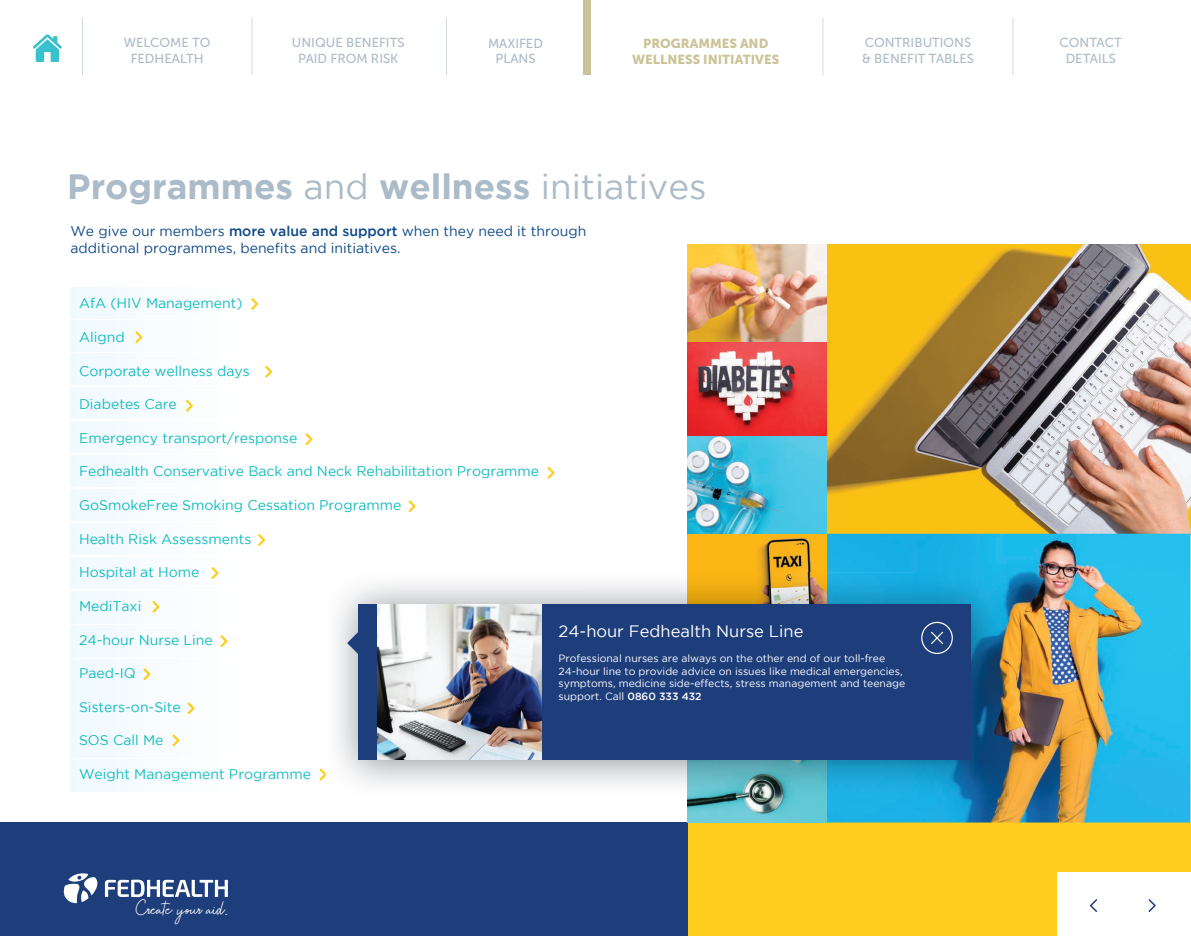
<style>
.page{position:relative;width:1191px;height:936px;background:#fff}
.page>*{position:absolute;margin:0;border:0;box-sizing:border-box;transform-origin:0 0}
.t1{font:700 35px "Gotham";color:#acbbc8}
.t2{font:16.5px "Gotham";color:#fff}
.t3{font:14px "Gotham";color:#14bcc1}
.t4{font:14px/16.8px "Gotham";color:#0f4a89}
.t5{font:13px/15.6px "Museo Sans 500";color:#acbbc8;text-align:center}
.t6{font:13px/15.6px "Museo Sans 900";color:#cbc398;text-align:center}
.t7{font:10.4px/12.5px "Gotham";color:#fff}
.t8{font:10.1px "Eathoma Script";color:#fff}
.s1{font-weight:400}
.s2{font-weight:500}
</style>
<div class="page">
<div style="left:70px;top:287px;width:211px;height:31px;background:#f9fcfe"></div>
<div style="left:70px;top:320px;width:211px;height:31px;background:#f9fcfe"></div>
<div style="left:70px;top:353px;width:211px;height:32px;background:#f9fcfe"></div>
<div style="left:70px;top:387px;width:211px;height:32px;background:#f9fcfe"></div>
<div style="left:70px;top:421px;width:211px;height:32px;background:#f9fcfe"></div>
<div style="left:70px;top:455px;width:211px;height:32px;background:#f9fcfe"></div>
<div style="left:70px;top:489px;width:211px;height:32px;background:#f9fcfe"></div>
<div style="left:70px;top:523px;width:211px;height:32px;background:#f9fcfe"></div>
<div style="left:70px;top:557px;width:211px;height:32px;background:#f9fcfe"></div>
<div style="left:70px;top:591px;width:211px;height:32px;background:#f9fcfe"></div>
<div style="left:70px;top:625px;width:211px;height:32px;background:#f9fcfe"></div>
<div style="left:70px;top:659px;width:211px;height:32px;background:#f9fcfe"></div>
<div style="left:70px;top:692px;width:211px;height:32px;background:#f9fcfe"></div>
<div style="left:70px;top:726px;width:211px;height:31px;background:#f9fcfe"></div>
<div style="left:70px;top:760px;width:211px;height:31px;background:#f9fcfe"></div>
<div style="left:687px;top:822px;width:504px;height:113px;background:#fece1e"></div>
<div style="left:0;top:822px;width:687px;height:113px;background:#1d3d7b"></div>
<div style="left:1057px;top:872px;width:134px;height:63px;background:#fff"></div>
<svg style="left:1090px;top:899px;width:66px;height:13px"></svg>
<svg style="left:63px;top:873px;width:165px;height:30px"></svg>
<img style="left:826px;top:244px;width:364px;height:289px">
<img style="left:826px;top:533px;width:364px;height:289px">
<img style="left:687px;top:533px;width:139px;height:72px">
<img style="left:687px;top:244px;width:139px;height:98px">
<svg style="left:687px;top:342px;width:139px;height:94px;background:#d25659"></svg>
<img style="left:687px;top:760px;width:139px;height:62px">
<img style="left:687px;top:436px;width:139px;height:97px">
<svg style="left:251px;top:298px;width:7px;height:12px"></svg>
<svg style="left:265px;top:366px;width:7px;height:11px"></svg>
<svg style="left:135px;top:331px;width:7px;height:12px"></svg>
<svg style="left:152px;top:601px;width:7px;height:11px"></svg>
<svg style="left:143px;top:668px;width:7px;height:12px"></svg>
<svg style="left:172px;top:734px;width:7px;height:12px"></svg>
<svg style="left:547px;top:467px;width:7px;height:11px"></svg>
<svg style="left:186px;top:400px;width:7px;height:11px"></svg>
<svg style="left:408px;top:500px;width:7px;height:12px"></svg>
<svg style="left:258px;top:534px;width:7px;height:12px"></svg>
<svg style="left:211px;top:567px;width:8px;height:12px"></svg>
<svg style="left:187px;top:702px;width:8px;height:12px"></svg>
<svg style="left:220px;top:635px;width:8px;height:12px"></svg>
<svg style="left:305px;top:433px;width:7px;height:12px"></svg>
<img style="left:337px;top:584px;width:350px;height:201px">
<img style="left:826px;top:572px;width:182px;height:225px">
<svg style="left:319px;top:768px;width:8px;height:12px"></svg>
<div style="left:358px;top:605px;width:613px;height:155px;background:#1d3d7b"></div>
<svg style="left:921px;top:621px;width:32px;height:33px"></svg>
<svg style="left:347px;top:626px;width:11px;height:33px"></svg>
<img style="left:377px;top:605px;width:164px;height:155px">
<hr style="left:252px;top:18px;width:1px;height:57px;background:#d2dae1">
<hr style="left:446px;top:18px;width:1px;height:57px;background:#d2dae1">
<hr style="left:586px;top:18px;width:1px;height:57px;background:#d2dae1">
<hr style="left:822px;top:18px;width:1px;height:57px;background:#d2dae1">
<hr style="left:1012px;top:18px;width:1px;height:57px;background:#d2dae1">
<hr style="left:82px;top:18px;width:1px;height:57px;background:#d2dae1">
<svg style="left:33px;top:34px;width:29px;height:28px"></svg>
<div style="left:583px;top:0;width:7px;height:74px;background:#cbc398"></div>
<p class="t5" style="left:124px;top:35px;width:88px">WELCOME TO<br>FEDHEALTH</p>
<p class="t5" style="left:292px;top:35px;width:114px">UNIQUE BENEFITS<br>PAID FROM RISK</p>
<p class="t5" style="left:488px;top:35px;width:57px">MAXIFED<br>PLANS</p>
<p class="t5" style="left:862px;top:35px;width:113px;text-align:left">CONTRIBUTIONS &amp; BENEFIT TABLES</p>
<p class="t5" style="left:1059px;top:35px;width:64px">CONTACT<br>DETAILS</p>
<p class="t6" style="left:632px;top:36px;width:148px">PROGRAMMES AND<br>WELLNESS INITIATIVES</p>
<h1 class="t1" style="left:67px;top:166px;width:641px">Programmes <span class="s1">and</span> wellness <span class="s1">initiatives</span></h1>
<p class="t4" style="left:70px;top:223px;width:517px">We give our members <span class="s2">more value and support</span> when they need it through additional programmes, benefits and initiatives.</p>
<p class="t3" style="left:79px;top:295px;width:165px">AfA (HIV Management)</p>
<p class="t3" style="left:79px;top:329px;width:47px">Alignd</p>
<p class="t3" style="left:79px;top:363px;width:172px">Corporate wellness days</p>
<p class="t3" style="left:79px;top:396px;width:99px">Diabetes Care</p>
<p class="t3" style="left:79px;top:430px;width:220px">Emergency transport/response</p>
<p class="t3" style="left:79px;top:463px;width:461px">Fedhealth Conservative Back and Neck Rehabilitation Programme</p>
<p class="t3" style="left:79px;top:497px;width:324px">GoSmokeFree Smoking Cessation Programme</p>
<p class="t3" style="left:79px;top:531px;width:174px">Health Risk Assessments</p>
<p class="t3" style="left:79px;top:564px;width:122px">Hospital at Home</p>
<p class="t3" style="left:79px;top:598px;width:64px">MediTaxi</p>
<p class="t3" style="left:79px;top:631px;width:135px">24-hour Nurse Line</p>
<p class="t3" style="left:79px;top:665px;width:58px">Paed-IQ</p>
<p class="t3" style="left:79px;top:699px;width:103px">Sisters-on-Site</p>
<p class="t3" style="left:79px;top:732px;width:86px">SOS Call Me</p>
<p class="t3" style="left:79px;top:766px;width:233px">Weight Management Programme</p>
<p class="t2" style="left:558px;top:622px;width:246px">24-hour Fedhealth Nurse Line</p>
<p class="t7" style="left:558px;top:652px;width:348px">Professional nurses are always on the other end of our toll-free 24-hour line to provide advice on issues like medical emergencies, symptoms, medicine side-effects, stress management and teenage support. Call <span class="s2">0860 333 432</span></p>
<p class="t8" style="left:136px;top:904px;width:93px">Create your aid.</p>
</div>
